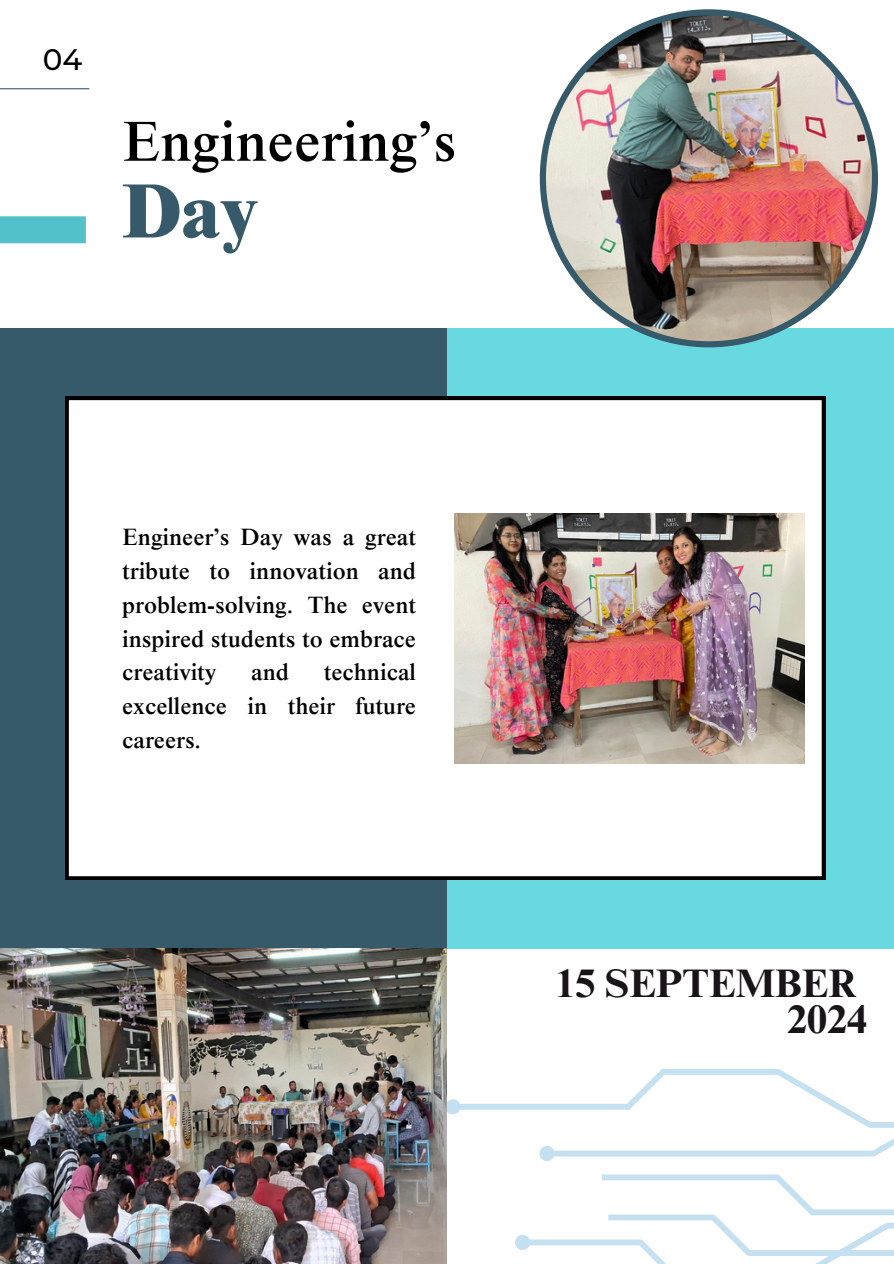
<style>
.page{position:relative;width:894px;height:1264px;background:#fff}
.page>*{position:absolute;margin:0;border:0;box-sizing:border-box;transform-origin:0 0}
.t1{font:800 77.4px "Times NRMT Pro";color:#365a69}
.t2{font:500 57px "Times NRMT Pro";color:#000}
.t3{font:700 39.9px/36px "Times NRMT Pro";color:#181417;text-align:right}
.t4{font:500 29.55px "Montserrat";color:#000}
.t5{font:500 23.7px/33.8px "Times NRMT Pro";color:#000;text-align:justify}
</style>
<div class="page">
<hr style="left:0;top:88px;width:89px;height:1px;background:#365a69">
<div style="left:0;top:216px;width:86px;height:27px;background:#52c1c9"></div>
<svg style="left:446px;top:1068px;width:447px;height:195px"></svg>
<div style="left:0;top:328px;width:446px;height:620px;background:#365a69"></div>
<div style="left:446px;top:328px;width:447px;height:620px;background:#69d9e1"></div>
<div style="left:65px;top:397px;width:759px;height:482px;background:#fff"></div>
<img style="left:0;top:948px;width:446px;height:315px">
<img style="left:539px;top:9px;width:338px;height:338px">
<img style="left:454px;top:513px;width:350px;height:250px">
<p class="t4" style="left:43px;top:41px;width:41px">04</p>
<p class="t2" style="left:122px;top:120px;width:335px">Engineering’s</p>
<h2 class="t1" style="left:122px;top:182px;width:138px">Day</h2>
<h1 class="t5" style="left:122px;top:523px;width:295px">Engineer’s Day was a great tribute to innovation and problem-solving. The event inspired students to embrace creativity</h1>
<h1 class="t5" style="left:122px;top:658px;width:295px;text-indent:202px">technical excellence in their future careers.</h1>
<h1 class="t5" style="left:251px;top:658px;width:39px">and</h1>
<h4 class="t3" style="left:555px;top:970px;width:313px">15 SEPTEMBER<br>2024</h4>
</div>
